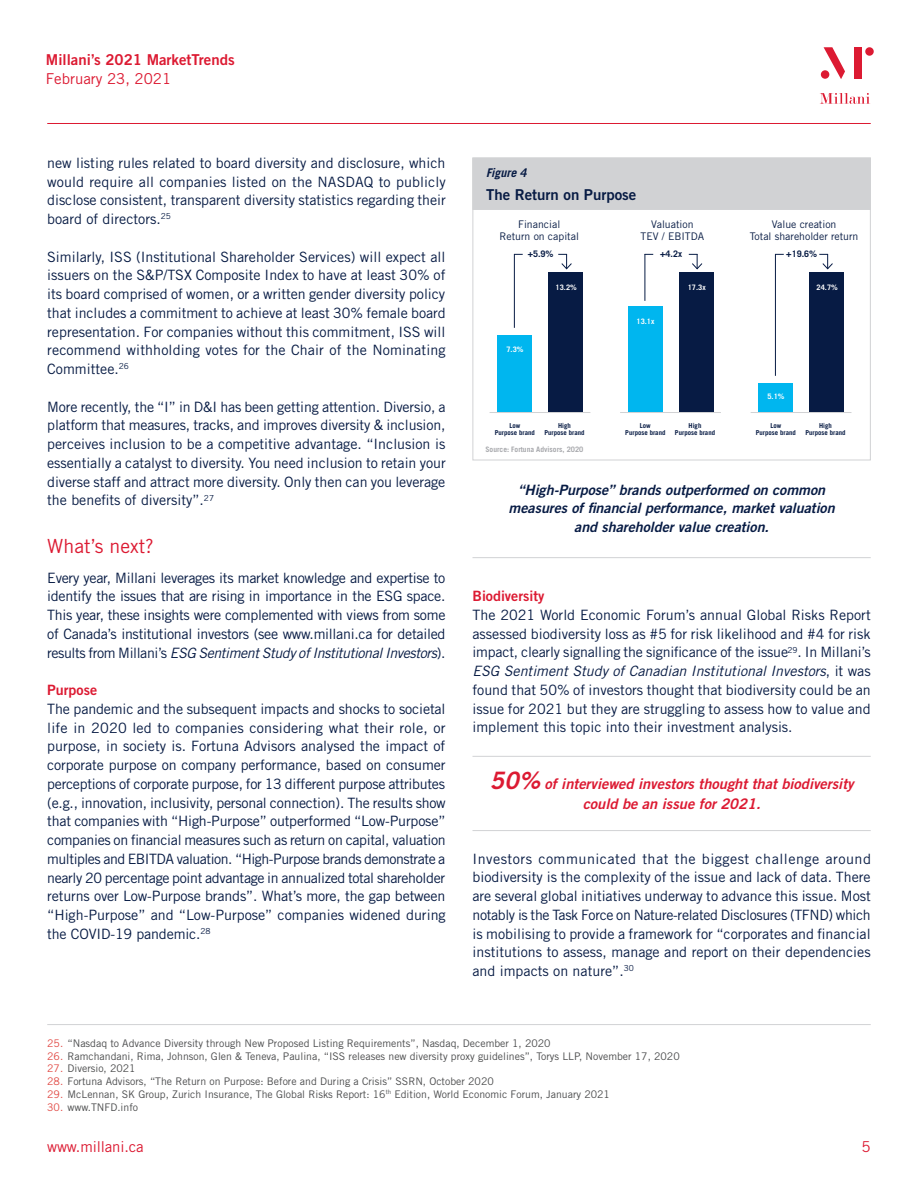
<style>
.page{position:relative;width:918px;height:1188px;background:#fff}
.page>*{position:absolute;margin:0;border:0;box-sizing:border-box;transform-origin:0 0}
.t1{font:19.5px "Trade Gothic LT Std";color:#dc1a32}
.t2{font:15px "Trade Gothic LT Std";color:#dc1a32}
.t3{font:15px "Trade Gothic LT Std Bd 2";color:#dc1a32}
.t4{font:15px "Trade Gothic LT Std Bd 2";color:#071b44}
.t5{font:14.7px/19.5px "Trade Gothic LT Std Bd 2 Obl";color:#dc1a32;text-align:center}
.t6{font:14.25px/18.8px "Trade Gothic LT Std";color:#071b44;text-align:justify}
.t7{font:14.25px/18.8px "Trade Gothic LT Std Bd 2 Obl";color:#071b44;text-align:center}
.t8{font:14.25px "Trade Gothic LT Std Bd 2";color:#dc1a32}
.t9{font:italic 700 12px "Trade Gothic LT Std";color:#071b44}
.t10{font:10.5px "Trade Gothic LT Std";color:#4b4c4d}
.t11{font:10.5px "Trade Gothic LT Std";color:#071b44}
.t12{font:700 9px "Trade Gothic LT Std";color:#071b44}
.t13{font:700 7.5px "Trade Gothic LT Std";color:#fff}
.t14{font:700 7.5px "Trade Gothic LT Std";color:#a8a9ad}
.t15{font:700 6.75px "Trade Gothic LT Std";color:#071b44}
.s1{font-style:italic}
.s2{font-size:24px}
.s3{color:#e14a45}
</style>
<div class="page">
<svg style="left:824px;top:47px;width:21px;height:32px"></svg>
<div style="left:855px;top:47px;width:7px;height:32px;background:#dc1a32"></div>
<div style="left:865px;top:47px;width:9px;height:9px;background:#dc1a32;border-radius:50%"></div>
<div style="left:821px;top:70px;width:8px;height:9px;background:#dc1a32;border-radius:50%"></div>
<svg style="left:820px;top:93px;width:50px;height:11px"></svg>
<hr style="left:47px;top:123px;width:824px;height:1px;background:#dc1a32">
<hr style="left:47px;top:1024px;width:824px;height:1px;background:#d1d2d4">
<hr style="left:472px;top:557px;width:399px;height:1px;background:#d1d2d4">
<div style="left:472px;top:158px;width:399px;height:52px;background:#d1d2d4"></div>
<div style="left:472px;top:158px;width:399px;height:302px;border:1px solid #d1d2d4"></div>
<div style="left:498px;top:335px;width:34px;height:78px;background:#00b6ef"></div>
<div style="left:548px;top:272px;width:35px;height:141px;background:#071b44"></div>
<hr style="left:490px;top:412px;width:100px;height:1px;background:#d1d2d4">
<hr style="left:514px;top:254px;width:1px;height:74px;background:#071b44">
<svg style="left:558px;top:254px;width:14px;height:16px"></svg>
<div style="left:628px;top:306px;width:35px;height:107px;background:#00b6ef"></div>
<div style="left:679px;top:272px;width:34px;height:141px;background:#071b44"></div>
<hr style="left:620px;top:412px;width:101px;height:1px;background:#d1d2d4">
<hr style="left:645px;top:254px;width:1px;height:47px;background:#071b44">
<svg style="left:689px;top:254px;width:14px;height:16px"></svg>
<div style="left:759px;top:383px;width:34px;height:30px;background:#00b6ef"></div>
<div style="left:809px;top:272px;width:35px;height:141px;background:#071b44"></div>
<hr style="left:751px;top:412px;width:100px;height:1px;background:#d1d2d4">
<hr style="left:775px;top:254px;width:1px;height:122px;background:#071b44">
<svg style="left:819px;top:254px;width:14px;height:16px"></svg>
<hr style="left:472px;top:756px;width:399px;height:1px;background:#d1d2d4">
<hr style="left:472px;top:830px;width:399px;height:1px;background:#d1d2d4">
<p class="t3" style="left:46px;top:50px;width:190px">Millani’s 2021 MarketTrends</p>
<p class="t2" style="left:46px;top:70px;width:127px">February 23, 2021</p>
<p class="t6" style="left:47px;top:153px;width:400px">new listing rules related to board diversity and disclosure, which would require all companies listed on the NASDAQ to publicly disclose consistent, transparent diversity statistics regarding their board of directors.<sup>25</sup></p>
<p class="t6" style="left:47px;top:247px;width:400px">Similarly, ISS (Institutional Shareholder Services) will expect all issuers on the S&amp;P/TSX Composite Index to have at least 30% of its board comprised of women, or a written gender diversity policy that includes a commitment to achieve at least 30% female board representation. For companies without this commitment, ISS will recommend withholding votes for the Chair of the Nominating Committee.<sup>26</sup></p>
<p class="t6" style="left:47px;top:397px;width:400px">More recently, the “I” in D&amp;I has been getting attention. Diversio, a platform that measures, tracks, and improves diversity &amp; inclusion, perceives inclusion to be a competitive advantage. “Inclusion is essentially a catalyst to diversity. You need inclusion to retain your diverse staff and attract more diversity. Only then can you leverage the benefits of diversity”.<sup>27</sup></p>
<p class="t1" style="left:47px;top:535px;width:108px">What’s next?</p>
<p class="t6" style="left:47px;top:568px;width:400px">Every year, Millani leverages its market knowledge and expertise to identify the issues that are rising in importance in the ESG space.<br>This year, these insights were complemented with views from some of Canada’s institutional investors (see www.millani.ca for detailed results from Millani’s <span class="s1">ESG Sentiment Study of Institutional Investors</span>).</p>
<p class="t8" style="left:47px;top:681px;width:51px">Purpose</p>
<p class="t6" style="left:47px;top:699px;width:400px">The pandemic and the subsequent impacts and shocks to societal life in 2020 led to companies considering what their role, or purpose, in society is. Fortuna Advisors analysed the impact of corporate purpose on company performance, based on consumer perceptions of corporate purpose, for 13 different purpose attributes (e.g., innovation, inclusivity, personal connection). The results show that companies with “High-Purpose” outperformed “Low-Purpose” companies on financial measures such as return on capital, valuation multiples and EBITDA valuation. “High-Purpose brands demonstrate a nearly 20 percentage point advantage in annualized total shareholder returns over Low-Purpose brands”. What’s more, the gap between “High-Purpose” and “Low-Purpose” companies widened during the COVID-19 pandemic.<sup>28</sup></p>
<p class="t9" style="left:486px;top:165px;width:42px">Figure 4</p>
<p class="t4" style="left:486px;top:185px;width:152px">The Return on Purpose</p>
<p class="t11" style="left:518px;top:218px;width:44px">Financial</p>
<p class="t11" style="left:500px;top:230px;width:81px">Return on capital</p>
<p class="t11" style="left:651px;top:218px;width:44px">Valuation</p>
<p class="t11" style="left:641px;top:230px;width:65px">TEV / EBITDA</p>
<p class="t11" style="left:772px;top:218px;width:66px">Value creation</p>
<p class="t11" style="left:750px;top:230px;width:110px">Total shareholder return</p>
<p class="t12" style="left:528px;top:248px;width:27px">+5.9%</p>
<p class="t12" style="left:660px;top:248px;width:23px">+4.2x</p>
<p class="t12" style="left:786px;top:248px;width:32px">+19.6%</p>
<p class="t13" style="left:556px;top:283px;width:23px">13.2%</p>
<p class="t13" style="left:688px;top:283px;width:19px">17.3x</p>
<p class="t13" style="left:817px;top:283px;width:23px">24.7%</p>
<p class="t13" style="left:637px;top:316px;width:19px">13.1x</p>
<p class="t13" style="left:506px;top:344px;width:19px">7.3%</p>
<p class="t13" style="left:767px;top:392px;width:19px">5.1%</p>
<p class="t15" style="left:509px;top:421px;width:12px">Low</p>
<p class="t15" style="left:495px;top:429px;width:42px">Purpose brand</p>
<p class="t15" style="left:558px;top:421px;width:14px">High</p>
<p class="t15" style="left:544px;top:429px;width:42px">Purpose brand</p>
<p class="t15" style="left:640px;top:421px;width:12px">Low</p>
<p class="t15" style="left:625px;top:429px;width:42px">Purpose brand</p>
<p class="t15" style="left:689px;top:421px;width:14px">High</p>
<p class="t15" style="left:675px;top:429px;width:42px">Purpose brand</p>
<p class="t15" style="left:770px;top:421px;width:12px">Low</p>
<p class="t15" style="left:756px;top:429px;width:42px">Purpose brand</p>
<p class="t15" style="left:819px;top:421px;width:14px">High</p>
<p class="t15" style="left:806px;top:429px;width:42px">Purpose brand</p>
<p class="t14" style="left:485px;top:445px;width:99px">Source: Fortuna Advisors, 2020</p>
<p class="t7" style="left:509px;top:480px;width:328px">“High-Purpose” brands outperformed on common measures of financial performance, market valuation and shareholder value creation.</p>
<p class="t8" style="left:472px;top:587px;width:74px">Biodiversity</p>
<p class="t6" style="left:472px;top:605px;width:400px">The 2021 World Economic Forum’s annual Global Risks Report assessed biodiversity loss as #5 for risk likelihood and #4 for risk impact, clearly signalling the significance of the issue<sup>29</sup>. In Millani’s <span class="s1">ESG Sentiment Study of Canadian Institutional Investors</span>, it was found that 50% of investors thought that biodiversity could be an issue for 2021 but they are struggling to assess how to value and implement this topic into their investment analysis.</p>
<p class="t5" style="left:490px;top:774px;width:366px"><span class="s2">50%</span> of interviewed investors thought that biodiversity could be an issue for 2021.</p>
<p class="t6" style="left:472px;top:849px;width:400px">Investors communicated that the biggest challenge around biodiversity is the complexity of the issue and lack of data. There are several global initiatives underway to advance this issue. Most notably is the Task Force on Nature-related Disclosures (TFND) which is mobilising to provide a framework for “corporates and financial institutions to assess, manage and report on their dependencies and impacts on nature”.<sup>30</sup></p>
<p class="t10" style="left:47px;top:1037px;width:505px"><span class="s3">25.</span> “Nasdaq to Advance Diversity through New Proposed Listing Requirements”, Nasdaq, December 1, 2020</p>
<p class="t10" style="left:47px;top:1050px;width:634px"><span class="s3">26.</span> Ramchandani, Rima, Johnson, Glen &amp; Teneva, Paulina, “ISS releases new diversity proxy guidelines”, Torys LLP, November 17, 2020</p>
<p class="t10" style="left:47px;top:1062px;width:90px"><span class="s3">27.</span> Diversio, 2021</p>
<p class="t10" style="left:47px;top:1075px;width:448px"><span class="s3">28.</span> Fortuna Advisors, “The Return on Purpose: Before and During a Crisis” SSRN, October 2020</p>
<p class="t10" style="left:47px;top:1088px;width:564px"><span class="s3">29.</span> McLennan, SK Group, Zurich Insurance, The Global Risks Report: 16<sup>th</sup> Edition, World Economic Forum, January 2021</p>
<p class="t10" style="left:47px;top:1101px;width:92px"><span class="s3">30.</span> www.TNFD.info</p>
<p class="t2" style="left:47px;top:1137px;width:98px">www.millani.ca</p>
<p class="t2" style="left:862px;top:1137px;width:11px">5</p>
</div>
